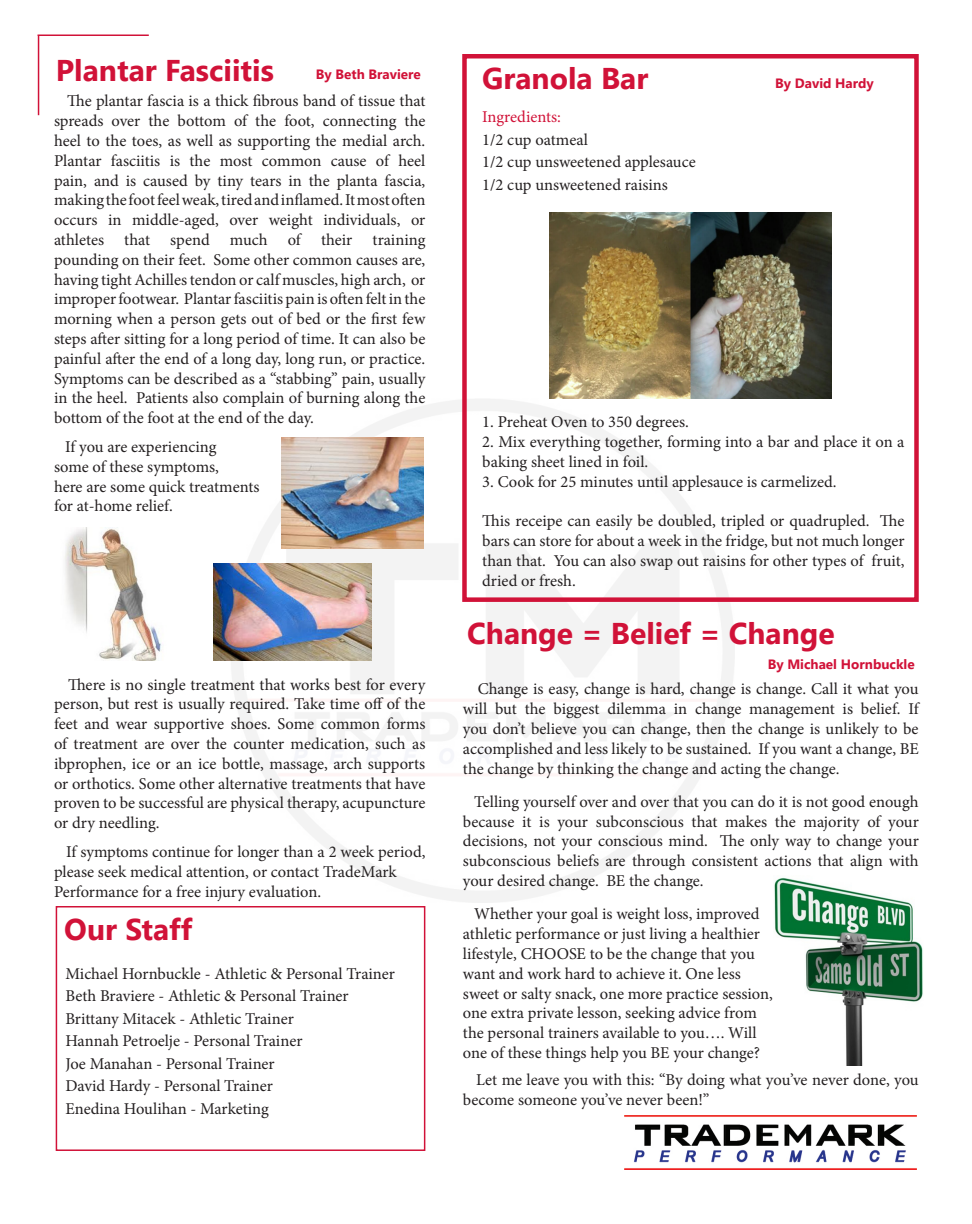
<style>
.page{position:relative;width:972px;height:1224px;background:#fff}
.page>*{position:absolute;margin:0;border:0;box-sizing:border-box;transform-origin:0 0}
.t1{font:700 30px "Gadugi";color:#d11238}
.t2{font:16.5px/19.8px "Minion Pro";letter-spacing:-.005em;color:#231f20;text-align:justify}
.t3{font:16.5px "Minion Pro";color:#d11238}
.t4{font:700 13.5px "Gadugi";color:#d11238}
</style>
<div class="page">
<img style="left:230px;top:398px;width:504px;height:504px">
<img style="left:625px;top:1115px;width:291px;height:55px">
<hr style="left:38px;top:36px;width:1px;height:79px;background:#d11238">
<hr style="left:38px;top:34px;width:111px;height:2px;background:#d11238">
<div style="left:56px;top:906px;width:369px;height:245px;border:2px solid #d11238"></div>
<div style="left:462px;top:54px;width:457px;height:548px;border:4px solid #d11238"></div>
<img style="left:550px;top:212px;width:281px;height:186px">
<img style="left:774px;top:877px;width:149px;height:189px">
<img style="left:282px;top:438px;width:142px;height:110px">
<img style="left:64px;top:528px;width:97px;height:132px">
<img style="left:214px;top:564px;width:158px;height:96px">
<p class="t1" style="left:56px;top:52px;width:220px">Plantar Fasciitis</p>
<p class="t1" style="left:482px;top:61px;width:168px">Granola Bar</p>
<p class="t4" style="left:775px;top:75px;width:100px">By David Hardy</p>
<p class="t4" style="left:316px;top:66px;width:107px">By Beth Braviere</p>
<p class="t2" style="left:54px;top:91px;width:373px;text-indent:13px">The plantar fascia is a thick fibrous band of tissue that spreads over the bottom of the foot, connecting the heel to the toes, as well as supporting the medial arch.<br>Plantar fasciitis is the most common cause of heel pain, and is caused by tiny tears in the planta fascia, making the foot feel weak, tired and inflamed. It most often occurs in middle-aged, over weight individuals, or athletes that spend much of their training pounding on their feet. Some other common causes are, having tight Achilles tendon or calf muscles, high arch, or improper footwear. Plantar fasciitis pain is often felt in the morning when a person gets out of bed or the first few steps after sitting for a long period of time. It can also be painful after the end of a long day, long run, or practice.<br>Symptoms can be described as a “stabbing” pain, usually in the heel. Patients also complain of burning along the bottom of the foot at the end of the day.</p>
<p class="t2" style="left:65px;top:437px;width:153px">If you are experiencing</p>
<p class="t2" style="left:54px;top:457px;width:166px">some of these symptoms,</p>
<p class="t2" style="left:54px;top:476px;width:207px">here are some quick treatments</p>
<p class="t2" style="left:54px;top:496px;width:120px">for at-home relief.</p>
<p class="t2" style="left:54px;top:674px;width:373px;text-indent:14px">There is no single treatment that works best for every person, but rest is usually required. Take time off of the feet and wear supportive shoes. Some common forms of treatment are over the counter medication, such as ibprophen, ice or an ice bottle, massage, arch supports or orthotics. Some other alternative treatments that have proven to be successful are physical therapy, acupuncture or dry needling.</p>
<p class="t2" style="left:54px;top:842px;width:373px;text-indent:12px">If symptoms continue for longer than a 2 week period, please seek medical attention, or contact TradeMark</p>
<p class="t2" style="left:54px;top:881px;width:269px">Performance for a free injury evaluation.</p>
<p class="t1" style="left:64px;top:911px;width:129px">Our Staff</p>
<p class="t2" style="left:65px;top:964px;width:331px">Michael Hornbuckle - Athletic &amp; Personal Trainer</p>
<p class="t2" style="left:65px;top:986px;width:285px">Beth Braviere - Athletic &amp; Personal Trainer</p>
<p class="t2" style="left:65px;top:1009px;width:230px">Brittany Mitacek - Athletic Trainer</p>
<p class="t2" style="left:65px;top:1031px;width:239px">Hannah Petroelje - Personal Trainer</p>
<p class="t2" style="left:65px;top:1054px;width:211px">Joe Manahan - Personal Trainer</p>
<p class="t2" style="left:65px;top:1076px;width:209px">David Hardy - Personal Trainer</p>
<p class="t2" style="left:65px;top:1099px;width:205px">Enedina Houlihan - Marketing</p>
<p class="t3" style="left:482px;top:106px;width:80px">Ingredients:</p>
<p class="t2" style="left:482px;top:130px;width:107px">1/2 cup oatmeal</p>
<p class="t2" style="left:482px;top:152px;width:215px">1/2 cup unsweetened applesauce</p>
<p class="t2" style="left:482px;top:175px;width:187px">1/2 cup unsweetened raisins</p>
<p class="t2" style="left:482px;top:412px;width:208px">1. Preheat Oven to 350 degrees.</p>
<p class="t2" style="left:482px;top:432px;width:424px">2. Mix everything together, forming into a bar and place it on a baking sheet lined in foil.</p>
<p class="t2" style="left:482px;top:472px;width:356px">3. Cook for 25 minutes until applesauce is carmelized.</p>
<p class="t2" style="left:482px;top:511px;width:424px">This receipe can easily be doubled, tripled or quadrupled. The bars can store for about a week in the fridge, but not much longer than that. You can also swap out raisins for other types of fruit, dried or fresh.</p>
<p class="t1" style="left:467px;top:615px;width:369px">Change = Belief = Change</p>
<p class="t4" style="left:768px;top:656px;width:149px">By Michael Hornbuckle</p>
<p class="t2" style="left:463px;top:679px;width:457px;text-indent:15px">Change is easy, change is hard, change is change. Call it what you will but the biggest dilemma in change management is belief. If you don’t believe you can change, then the change is unlikely to be accomplished and less likely to be sustained. If you want a change, BE the change by thinking the change and acting the change.</p>
<p class="t2" style="left:463px;top:792px;width:457px;text-indent:11px">Telling yourself over and over that you can do it is not good enough because it is your subconscious that makes the majority of your decisions, not your conscious mind. The only way to change your subconscious beliefs are through consistent actions that align with your desired change. BE the change.</p>
<p class="t2" style="left:474px;top:904px;width:287px">Whether your goal is weight loss, improved</p>
<p class="t2" style="left:463px;top:924px;width:299px">athletic performance or just living a healthier</p>
<p class="t2" style="left:463px;top:944px;width:293px">lifestyle, CHOOSE to be the change that you</p>
<p class="t2" style="left:463px;top:964px;width:279px">want and work hard to achieve it. One less</p>
<p class="t2" style="left:463px;top:983px;width:312px">sweet or salty snack, one more practice session,</p>
<p class="t2" style="left:463px;top:1003px;width:295px">one extra private lesson, seeking advice from</p>
<p class="t2" style="left:463px;top:1023px;width:295px">the personal trainers available to you…. Will</p>
<p class="t2" style="left:463px;top:1043px;width:299px">one of these things help you BE your change?</p>
<p class="t2" style="left:463px;top:1070px;width:457px;text-indent:13px">Let me leave you with this: “By doing what you’ve never done, you become someone you’ve never been!”</p>
</div>
